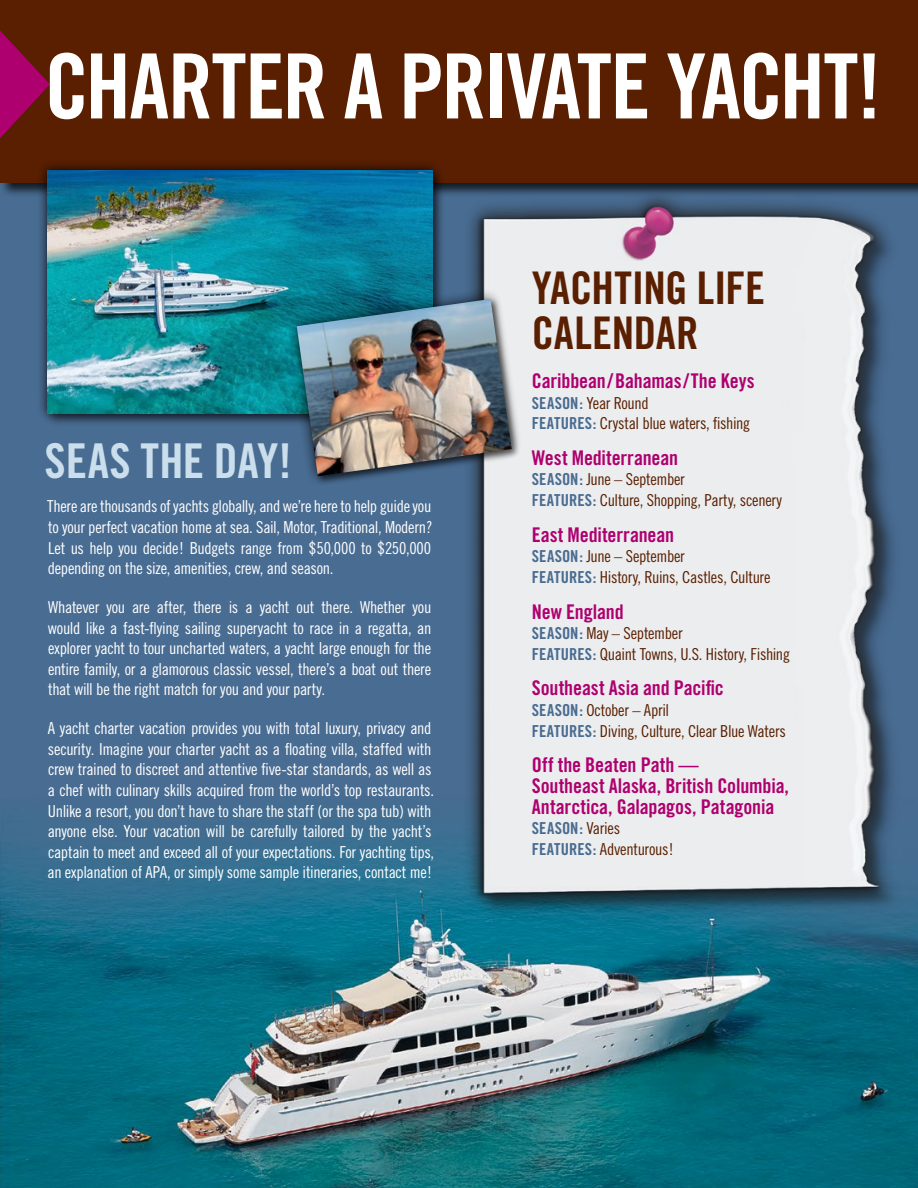
<style>
.page{position:relative;width:918px;height:1188px;background:#fff}
.page>*{position:absolute;margin:0;border:0;box-sizing:border-box;transform-origin:0 0}
.t1{font:90px "Trade Gothic Bold Cond Twenty";letter-spacing:-.025em;color:#fff}
.t2{font:48px "Trade Gothic Bold Cond Twenty";letter-spacing:-.005em;color:#cbdeec}
.t3{font:45px/45px "Trade Gothic Bold Cond Twenty";letter-spacing:-.005em;color:#591f00}
.t4{font:20.25px/20.7px "Trade Gothic Bold Cond Twenty";letter-spacing:-.005em;color:#ae006e}
.t5{font:16.5px/20.7px "Trade Gothic Cond Eighteen";letter-spacing:-.02em;color:#fff;text-align:justify}
.t6{font:16.5px/20.7px "Trade Gothic Cond Eighteen";letter-spacing:-.02em;color:#591f00}
.t7{font:16.5px "Trade Gothic Bold Cond Twenty";letter-spacing:.005em;color:#496c91}
.s1{font-family:"Trade Gothic Bold Cond Twenty";color:#496c91}
.s2{font-family:"Trade Gothic Cond Eighteen";color:#591f00}
</style>
<div class="page">
<img style="left:0;top:197px;width:918px;height:991px">
<div style="left:1px;top:0;width:917px;height:182px;background:#591f00"></div>
<div style="left:37px;top:160px;width:405px;height:263px;background:#000;opacity:.75"></div>
<img style="left:47px;top:170px;width:385px;height:243px">
<svg style="left:0;top:30px;width:50px;height:108px"></svg>
<img style="left:443px;top:195px;width:472px;height:740px">
<svg style="left:283px;top:285px;width:243px;height:206px;background:#6394a7"></svg>
<img style="left:297px;top:299px;width:215px;height:177px">
<h1 class="t1" style="left:44px;top:32px;width:839px">CHARTER A PRIVATE YACHT!</h1>
<h2 class="t2" style="left:45px;top:431px;width:249px">SEAS THE DAY!</h2>
<p class="t5" style="left:47px;top:496px;width:387px">There are thousands of yachts globally, and we’re here to help guide you to your perfect vacation home at sea. Sail, Motor, Traditional, Modern?<br>Let us help you decide! Budgets range from $50,000 to $250,000 depending on the size, amenities, crew, and season.</p>
<p class="t5" style="left:48px;top:597px;width:385px">Whatever you are after, there is a yacht out there. Whether you would like a fast-flying sailing superyacht to race in a regatta, an explorer yacht to tour uncharted waters, a yacht large enough for the entire family, or a glamorous classic vessel, there’s a boat out there that will be the right match for you and your party.</p>
<p class="t5" style="left:48px;top:718px;width:388px;text-align:left">A yacht charter vacation provides you with total luxury, privacy and security. Imagine your charter yacht as a floating villa, staffed with crew trained to discreet and attentive five-star standards, as well as a chef with culinary skills acquired from the world’s top restaurants.<br>Unlike a resort, you don’t have to share the staff (or the spa tub) with anyone else. Your vacation will be carefully tailored by the yacht’s captain to meet and exceed all of your expectations. For yachting tips, an explanation of APA, or simply some sample itineraries, contact me!</p>
<h3 class="t3" style="left:532px;top:265px;width:235px">YACHTING LIFE<br>CALENDAR</h3>
<p class="t4" style="left:532px;top:370px;width:224px">Caribbean/Bahamas/The Keys</p>
<p class="t6" style="left:532px;top:392px;width:220px"><span class="s1">SEASON:</span> Year Round<br><span class="s1">FEATURES:</span> Crystal blue waters, fishing</p>
<p class="t4" style="left:532px;top:447px;width:148px">West Mediterranean</p>
<p class="t6" style="left:532px;top:469px;width:252px"><span class="s1">SEASON:</span> June – September<br><span class="s1">FEATURES:</span> Culture, Shopping, Party, scenery</p>
<p class="t4" style="left:532px;top:524px;width:144px">East Mediterranean</p>
<p class="t6" style="left:532px;top:546px;width:240px"><span class="s1">SEASON:</span> June – September<br><span class="s1">FEATURES:</span> History, Ruins, Castles, Culture</p>
<p class="t4" style="left:532px;top:601px;width:93px">New England</p>
<p class="t6" style="left:532px;top:623px;width:260px"><span class="s1">SEASON:</span> May – September<br><span class="s1">FEATURES:</span> Quaint Towns, U.S. History, Fishing</p>
<p class="t4" style="left:532px;top:678px;width:194px">Southeast Asia and Pacific</p>
<p class="t6" style="left:532px;top:700px;width:256px"><span class="s1">SEASON:</span> October – April<br><span class="s1">FEATURES:</span> Diving, Culture, Clear Blue Waters</p>
<p class="t4" style="left:532px;top:755px;width:259px">Off the Beaten Path —<br>Southeast Alaska, British Columbia,<br>Antarctica, Galapagos, Patagonia</p>
<p class="t7" style="left:532px;top:818px;width:90px">SEASON: <span class="s2">Varies</span></p>
<p class="t6" style="left:532px;top:838px;width:144px"><span class="s1">FEATURES:</span> Adventurous!</p>
</div>
